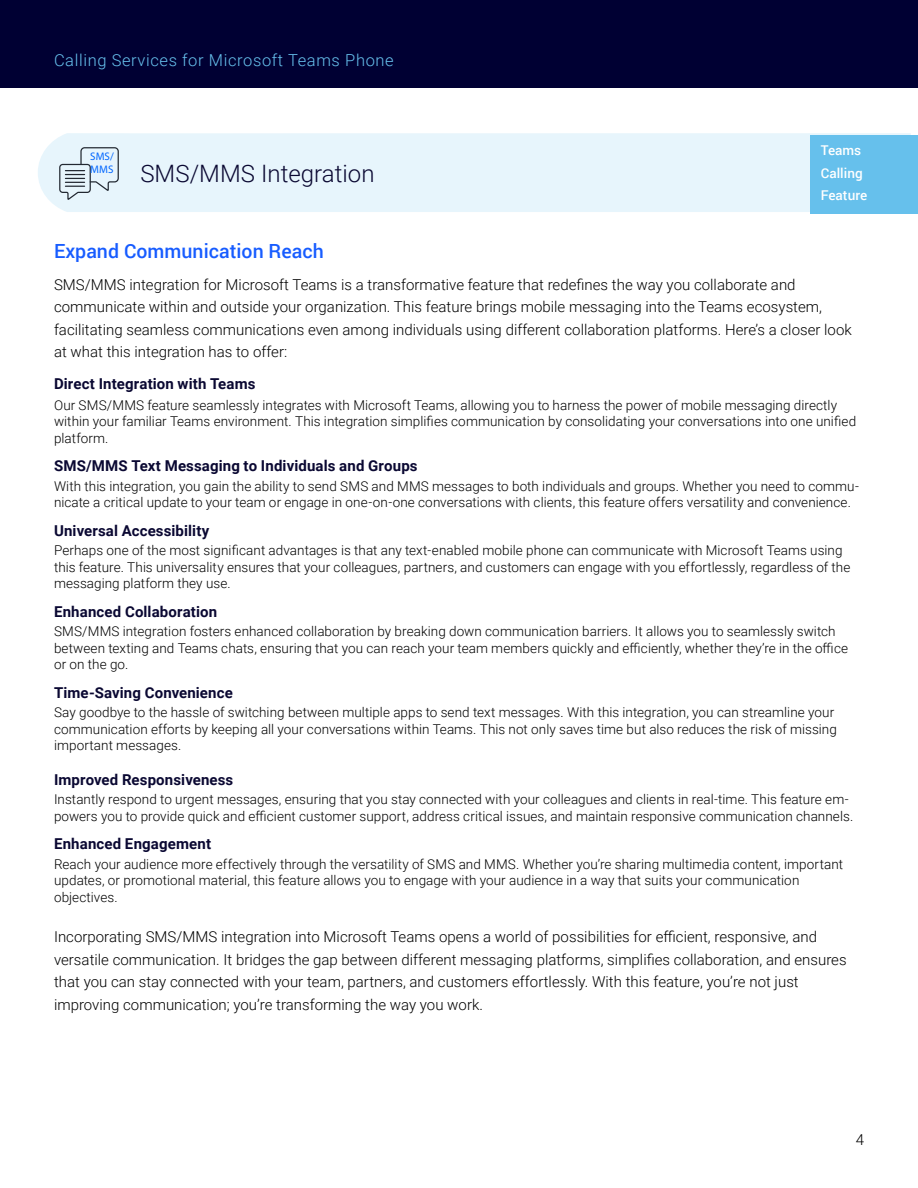
<style>
.page{position:relative;width:918px;height:1188px;background:#fff}
.page>*{position:absolute;margin:0;border:0;box-sizing:border-box;transform-origin:0 0}
.t1{font:300 24px "Roboto";color:#0a0832}
.t2{font:500 19.5px "Roboto";color:#175cff}
.t3{font:300 16.5px "Roboto";letter-spacing:.035em;color:#66c0ec}
.t4{font:300 15px/22.5px "Roboto";color:#000}
.t5{font:700 15px "Roboto";letter-spacing:.01em;color:#0a0832}
.t6{font:300 13.5px/16.5px "Roboto";letter-spacing:.005em;color:#000}
.t7{font:500 13.5px/22.5px "Roboto";color:#fff}
.t8{font:10.95px/13.2px "Myriad Pro";color:#06f}
</style>
<div class="page">
<div style="left:0;top:0;width:918px;height:88px;background:#003"></div>
<div style="left:38px;top:133px;width:873px;height:79px;background:#e7f5fc"></div>
<div style="left:810px;top:135px;width:108px;height:79px;background:#66c0ec"></div>
<svg style="left:59px;top:147px;width:60px;height:53px;background:#ccd9e0"></svg>
<p class="t3" style="left:54px;top:49px;width:341px">Calling Services for Microsoft Teams Phone</p>
<p class="t8" style="left:90px;top:150px;width:25px">SMS/<br>MMS</p>
<h1 class="t1" style="left:140px;top:157px;width:236px">SMS/MMS Integration</h1>
<p class="t7" style="left:821px;top:139px;width:48px">Teams<br>Calling<br>Feature</p>
<h2 class="t2" style="left:54px;top:237px;width:271px">Expand Communication Reach</h2>
<p class="t4" style="left:54px;top:272px;width:799px">SMS/MMS integration for Microsoft Teams is a transformative feature that redefines the way you collaborate and communicate within and outside your organization. This feature brings mobile messaging into the Teams ecosystem, facilitating seamless communications even among individuals using different collaboration platforms. Here’s a closer look at what this integration has to offer:</p>
<p class="t5" style="left:54px;top:373px;width:203px">Direct Integration with Teams</p>
<p class="t6" style="left:54px;top:396px;width:804px">Our SMS/MMS feature seamlessly integrates with Microsoft Teams, allowing you to harness the power of mobile messaging directly within your familiar Teams environment. This integration simplifies communication by consolidating your conversations into one unified platform.</p>
<p class="t5" style="left:54px;top:455px;width:365px">SMS/MMS Text Messaging to Individuals and Groups</p>
<p class="t6" style="left:54px;top:477px;width:807px">With this integration, you gain the ability to send SMS and MMS messages to both individuals and groups. Whether you need to commu&shy;nicate a critical update to your team or engage in one-on-one conversations with clients, this feature offers versatility and convenience.</p>
<p class="t5" style="left:54px;top:520px;width:157px">Universal Accessibility</p>
<p class="t6" style="left:54px;top:541px;width:798px">Perhaps one of the most significant advantages is that any text-enabled mobile phone can communicate with Microsoft Teams using this feature. This universality ensures that your colleagues, partners, and customers can engage with you effortlessly, regardless of the messaging platform they use.</p>
<p class="t5" style="left:54px;top:601px;width:165px">Enhanced Collaboration</p>
<p class="t6" style="left:54px;top:622px;width:796px">SMS/MMS integration fosters enhanced collaboration by breaking down communication barriers. It allows you to seamlessly switch between texting and Teams chats, ensuring that you can reach your team members quickly and efficiently, whether they’re in the office or on the go.</p>
<p class="t5" style="left:54px;top:682px;width:180px">Time-Saving Convenience</p>
<p class="t6" style="left:54px;top:703px;width:784px">Say goodbye to the hassle of switching between multiple apps to send text messages. With this integration, you can streamline your communication efforts by keeping all your conversations within Teams. This not only saves time but also reduces the risk of missing important messages.</p>
<p class="t5" style="left:54px;top:769px;width:181px">Improved Responsiveness</p>
<p class="t6" style="left:54px;top:790px;width:801px">Instantly respond to urgent messages, ensuring that you stay connected with your colleagues and clients in real-time. This feature em&shy;powers you to provide quick and efficient customer support, address critical issues, and maintain responsive communication channels.</p>
<p class="t5" style="left:54px;top:833px;width:159px">Enhanced Engagement</p>
<p class="t6" style="left:54px;top:855px;width:791px">Reach your audience more effectively through the versatility of SMS and MMS. Whether you’re sharing multimedia content, important updates, or promotional material, this feature allows you to engage with your audience in a way that suits your communication objectives.</p>
<p class="t4" style="left:54px;top:925px;width:794px">Incorporating SMS/MMS integration into Microsoft Teams opens a world of possibilities for efficient, responsive, and versatile communication. It bridges the gap between different messaging platforms, simplifies collaboration, and ensures that you can stay connected with your team, partners, and customers effortlessly. With this feature, you’re not just improving communication; you’re transforming the way you work.</p>
<p class="t4" style="left:856px;top:1128px;width:10px">4</p>
</div>
